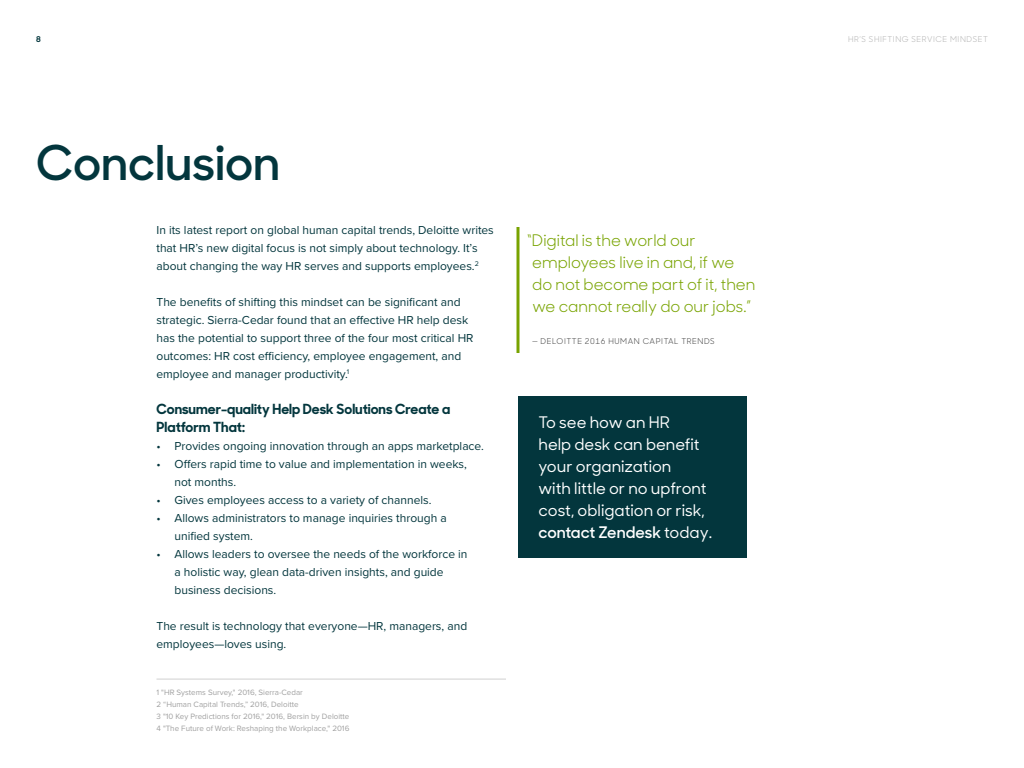
<style>
.page{position:relative;width:1024px;height:768px;background:#fff}
.page>*{position:absolute;margin:0;border:0;box-sizing:border-box;transform-origin:0 0}
.t1{font:600 48px "Sharp Sans No 1";color:#03363d}
.t2{font:500 16px/22px "Sharp Sans No 1";color:#fff}
.t3{font:16px/22px "Sharp Sans No 1";color:#78a300}
.t4{font:700 14px/18px "Sharp Sans No 1";color:#03363d}
.t5{font:12px/18px "Proxima Nova";color:#03363d}
.t6{font:8px/12px "Proxima Nova";color:#a1a1a1}
.t7{font:8px "Sharp Sans No 1";letter-spacing:.075em;color:#434343}
.t8{font:8px "Sharp Sans No 1";letter-spacing:.075em;color:#b4b4b4}
.t9{font:700 8px "Sharp Sans No 1";color:#03363d}
.s1{font-weight:600}
</style>
<div class="page">
<svg style="left:516px;top:227px;width:4px;height:126px"></svg>
<div style="left:518px;top:396px;width:229px;height:162px;background:#03363d"></div>
<hr style="left:156px;top:679px;width:350px;height:1px;background:#d0d0d0">
<p class="t9" style="left:36px;top:32px;width:6px">8</p>
<p class="t8" style="left:848px;top:33px;width:141px">HR’S SHIFTING SERVICE MINDSET</p>
<h1 class="t1" style="left:36px;top:125px;width:246px">Conclusion</h1>
<p class="t5" style="left:156px;top:221px;width:339px">In its latest report on global human capital trends, Deloitte writes that HR’s new digital focus is not simply about technology. It’s about changing the way HR serves and supports employees.<sup>2</sup></p>
<p class="t5" style="left:157px;top:293px;width:319px">The benefits of shifting this mindset can be significant and strategic. Sierra-Cedar found that an effective HR help desk has the potential to support three of the four most critical HR outcomes: HR cost efficiency, employee engagement, and employee and manager productivity.<sup>1</sup></p>
<p class="t4" style="left:156px;top:399px;width:295px">Consumer-quality Help Desk Solutions Create a<br>Platform That:</p>
<p class="t5" style="left:156px;top:437px;width:329px">• Provides ongoing innovation through an apps marketplace.</p>
<p class="t5" style="left:174px;top:455px;width:294px;text-indent:-18px">• Offers rapid time to value and implementation in weeks, not months.</p>
<p class="t5" style="left:156px;top:491px;width:277px">• Gives employees access to a variety of channels.</p>
<p class="t5" style="left:174px;top:509px;width:274px;text-indent:-18px">• Allows administrators to manage inquiries through a unified system.</p>
<p class="t5" style="left:174px;top:545px;width:295px;text-indent:-18px">• Allows leaders to oversee the needs of the workforce in a holistic way, glean data-driven insights, and guide business decisions.</p>
<p class="t5" style="left:156px;top:617px;width:312px">The result is technology that everyone—HR, managers, and employees—loves using.</p>
<p class="t6" style="left:156px;top:687px;width:194px">1 "HR Systems Survey," 2016, Sierra-Cedar<br>2 “Human Capital Trends,” 2016, Deloitte<br>3 "10 Key Predictions for 2016," 2016, Bersin by Deloitte 4 "The Future of Work: Reshaping the Workplace," 2016</p>
<h2 class="t3" style="left:532px;top:228px;width:225px;text-indent:-5px">“Digital is the world our employees live in and, if we do not become part of it, then we cannot really do our jobs.”</h2>
<p class="t7" style="left:532px;top:334px;width:184px">— DELOITTE 2016 HUMAN CAPITAL TRENDS</p>
<h2 class="t2" style="left:538px;top:411px;width:175px">To see how an HR<br>help desk can benefit your organization<br>with little or no upfront cost, obligation or risk, <span class="s1">contact Zendesk</span> today.</h2>
</div>
